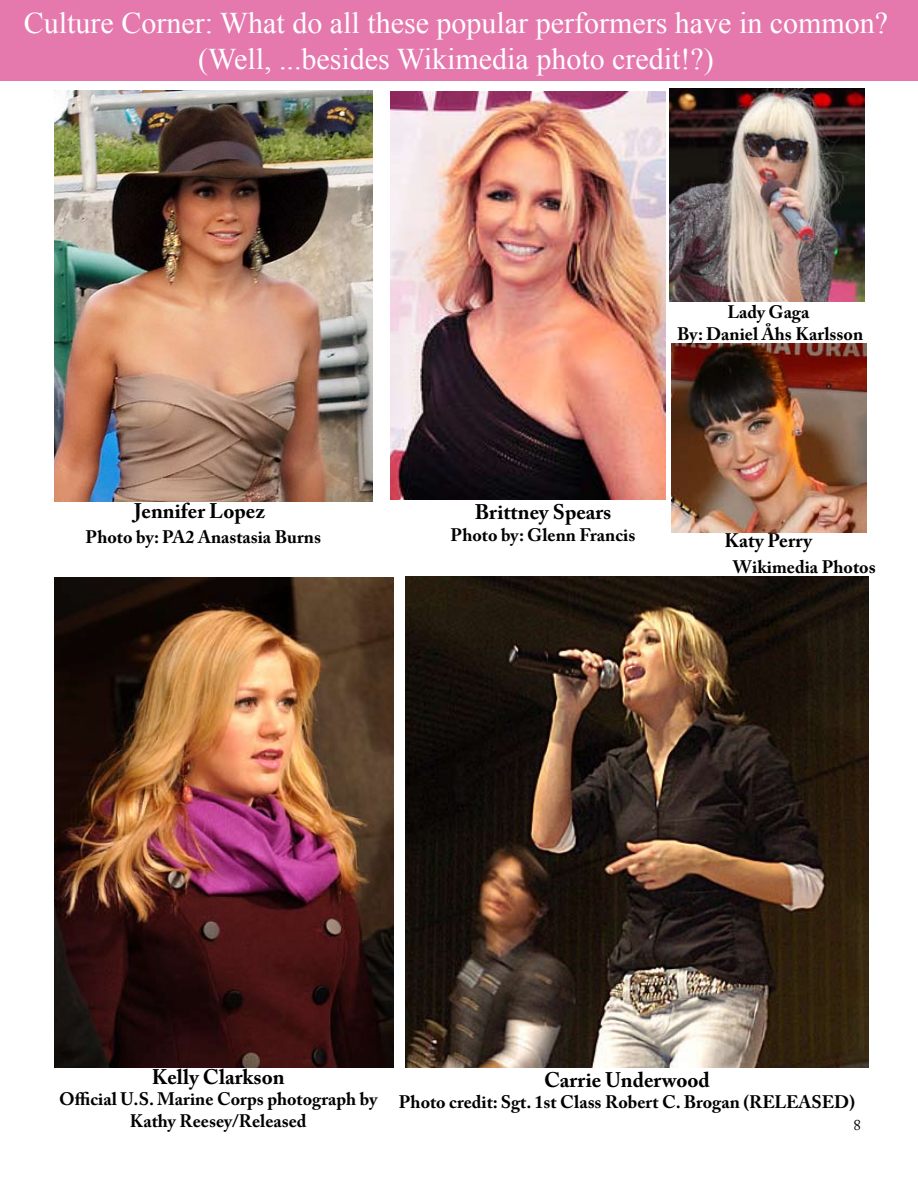
<style>
.page{position:relative;width:918px;height:1188px;background:#fff}
.page>*{position:absolute;margin:0;border:0;box-sizing:border-box;transform-origin:0 0}
.t1{font:30px/36px "Times New Roman";color:#fff;text-align:center}
.t2{font:700 21px "Adobe Caslon Pro";color:#000}
.t3{font:700 19.5px "Adobe Caslon Pro";letter-spacing:.015em;color:#000}
.t4{font:700 18px/21.6px "Adobe Caslon Pro";color:#000;text-align:center}
.t5{font:15px "Adobe Caslon Pro";color:#000}
</style>
<div class="page">
<div style="left:0;top:0;width:918px;height:81px;background:#e579ae"></div>
<img style="left:672px;top:344px;width:194px;height:188px">
<img style="left:54px;top:90px;width:319px;height:411px">
<img style="left:669px;top:88px;width:195px;height:214px">
<img style="left:390px;top:92px;width:275px;height:408px">
<img style="left:54px;top:577px;width:340px;height:491px">
<img style="left:405px;top:576px;width:463px;height:492px">
<h1 class="t1" style="left:24px;top:4px;width:866px">Culture Corner: What do all these popular performers have in common? (Well, ...besides Wikimedia photo credit!?)</h1>
<p class="t2" style="left:134px;top:498px;width:132px">Jennifer Lopez</p>
<p class="t4" style="left:86px;top:526px;width:237px">Photo by: PA2 Anastasia Burns</p>
<p class="t4" style="left:677px;top:301px;width:188px">Lady Gaga<br>By: Daniel Åhs Karlsson</p>
<p class="t2" style="left:475px;top:500px;width:138px">Brittney Spears</p>
<p class="t4" style="left:451px;top:524px;width:186px">Photo by: Glenn Francis</p>
<p class="t3" style="left:724px;top:529px;width:89px">Katy Perry</p>
<p class="t4" style="left:733px;top:556px;width:144px">Wikimedia Photos</p>
<p class="t2" style="left:152px;top:1064px;width:134px">Kelly Clarkson</p>
<p class="t4" style="left:59px;top:1088px;width:320px">Official U.S. Marine Corps photograph by<br>Kathy Reesey/Released</p>
<p class="t2" style="left:544px;top:1067px;width:167px">Carrie Underwood</p>
<p class="t4" style="left:399px;top:1091px;width:458px">Photo credit: Sgt. 1st Class Robert C. Brogan (RELEASED)</p>
<p class="t5" style="left:854px;top:1116px;width:9px">8</p>
</div>
